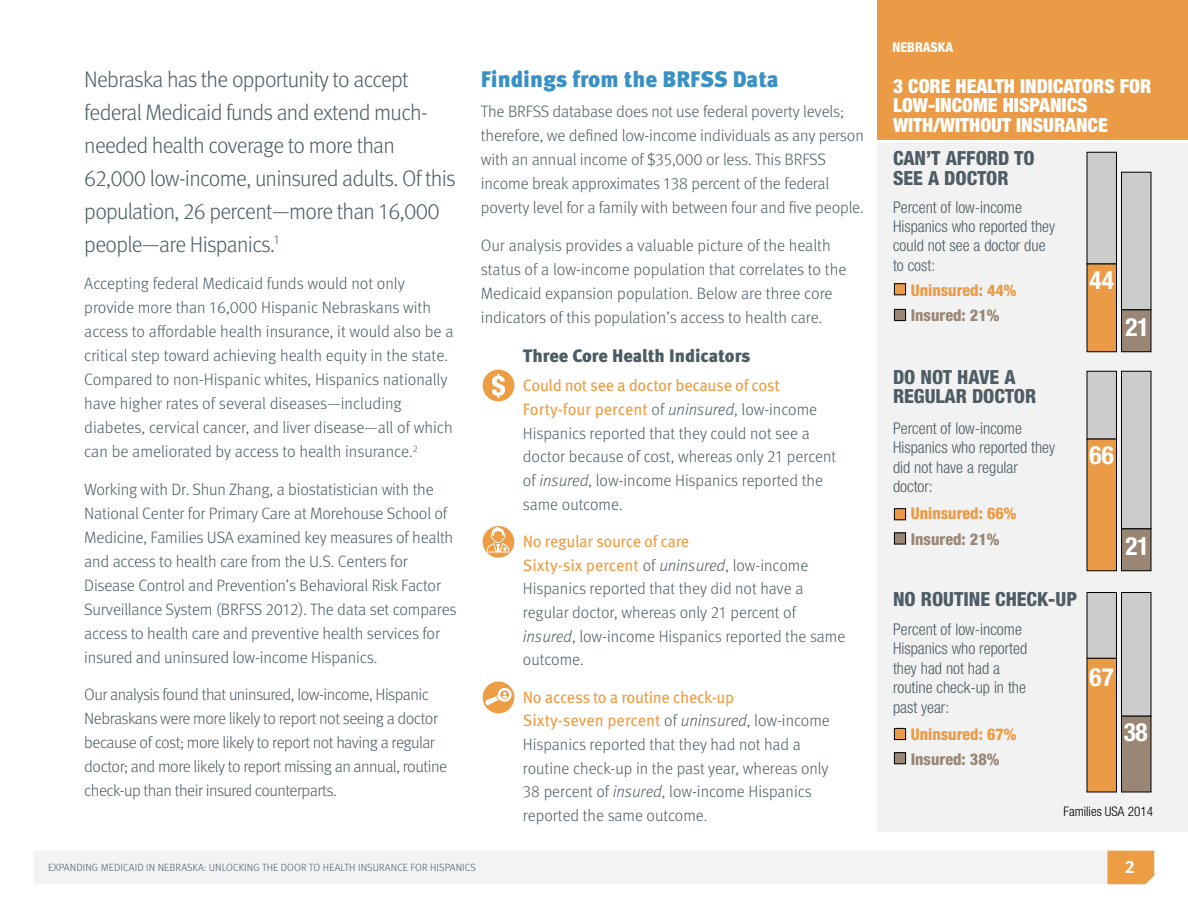
<style>
.page{position:relative;width:1188px;height:918px;background:#fff}
.page>*{position:absolute;margin:0;border:0;box-sizing:border-box;transform-origin:0 0}
.t1{font:700 condensed 25.2px "Helvetica Neue LT Std";letter-spacing:-.01em;color:#fff}
.BODY_-_INTRO{font:300 22.5px/33px "Meta OT";letter-spacing:-.03em;color:#4b5c65}
.t2{font:900 22.5px "Meta OT";color:#3990c5}
.t3{font:900 condensed 19.5px/19.5px "Helvetica Neue LT Std";color:#fff}
.t4{font:800 condensed 19.5px/19.5px "Helvetica Neue LT Std";color:#4d5c65}
.t5{font:900 18px "Meta OT";color:#4b5c65}
.t6{font:700 18px "Meta OT";color:#fff}
.BODY{font:300 16.5px/24px "Meta OT";letter-spacing:-.01em;color:#4b5c65}
.BODY_-_INTRO-2{font:300 16.5px/23.7px "Meta OT";color:#4b5c65}
.BODY-2{font:300 16.5px/24px "Meta OT";letter-spacing:-.03em;color:#4b5c65}
.t7{font:300 condensed 16.2px/19.5px "Helvetica Neue LT Std";color:#4d5c65}
.t8{font:800 condensed 16.2px/25.5px "Helvetica Neue LT Std";color:#eb9b45}
.t9{font:800 condensed 16.2px "Helvetica Neue LT Std";color:#998675}
.t10{font:800 condensed 13.5px "Helvetica Neue LT Std";color:#fff}
.t11{font:300 condensed 13.2px "Helvetica Neue LT Std";color:#000}
.t12{font:300 10.5px "Meta OT";letter-spacing:.01em;color:#4b5c65}
.s1{font-weight:400;color:#ed9d44}
.s2{font-style:italic}
.s3{color:#998675}
</style>
<div class="page">
<div style="left:34px;top:851px;width:1120px;height:33px;background:#f2f3f4"></div>
<div style="left:878px;top:142px;width:310px;height:690px;background:#f2f2f2"></div>
<div style="left:1087px;top:152px;width:29px;height:112px;background:#ccc"></div>
<div style="left:1087px;top:152px;width:30px;height:112px;border:1px solid #000"></div>
<div style="left:1122px;top:172px;width:29px;height:138px;background:#ccc"></div>
<div style="left:1121px;top:172px;width:30px;height:138px;border:1px solid #000"></div>
<div style="left:1087px;top:371px;width:29px;height:68px;background:#ccc"></div>
<div style="left:1087px;top:371px;width:30px;height:68px;border:1px solid #000"></div>
<div style="left:1122px;top:371px;width:29px;height:158px;background:#ccc"></div>
<div style="left:1121px;top:371px;width:30px;height:158px;border:1px solid #000"></div>
<div style="left:1087px;top:592px;width:29px;height:66px;background:#ccc"></div>
<div style="left:1087px;top:592px;width:30px;height:67px;border:1px solid #000"></div>
<div style="left:1122px;top:592px;width:29px;height:124px;background:#ccc"></div>
<div style="left:1121px;top:592px;width:30px;height:125px;border:1px solid #000"></div>
<div style="left:1087px;top:264px;width:29px;height:88px;background:#eb9b45"></div>
<div style="left:1087px;top:264px;width:30px;height:88px;border:1px solid #000"></div>
<div style="left:1122px;top:310px;width:29px;height:42px;background:#998675"></div>
<div style="left:1121px;top:309px;width:30px;height:43px;border:1px solid #000"></div>
<div style="left:1087px;top:439px;width:29px;height:132px;background:#eb9b45"></div>
<div style="left:1087px;top:439px;width:30px;height:132px;border:1px solid #000"></div>
<div style="left:1122px;top:529px;width:29px;height:42px;background:#998675"></div>
<div style="left:1121px;top:528px;width:30px;height:43px;border:1px solid #000"></div>
<div style="left:1087px;top:658px;width:29px;height:134px;background:#eb9b45"></div>
<div style="left:1087px;top:658px;width:30px;height:134px;border:1px solid #000"></div>
<div style="left:1122px;top:716px;width:29px;height:76px;background:#998675"></div>
<div style="left:1121px;top:716px;width:30px;height:76px;border:1px solid #000"></div>
<div style="left:894px;top:284px;width:12px;height:11px;background:#eb9b45"></div>
<div style="left:894px;top:283px;width:12px;height:12px;border:1px solid #000"></div>
<div style="left:894px;top:309px;width:12px;height:12px;background:#998675"></div>
<div style="left:894px;top:309px;width:12px;height:12px;border:1px solid #000"></div>
<div style="left:894px;top:728px;width:12px;height:12px;background:#eb9b45"></div>
<div style="left:894px;top:728px;width:12px;height:12px;border:1px solid #000"></div>
<div style="left:894px;top:753px;width:12px;height:11px;background:#998675"></div>
<div style="left:894px;top:752px;width:12px;height:12px;border:1px solid #000"></div>
<div style="left:878px;top:0;width:310px;height:140px;background:#eb9b45"></div>
<div style="left:894px;top:509px;width:12px;height:11px;background:#eb9b45"></div>
<div style="left:894px;top:508px;width:12px;height:12px;border:1px solid #000"></div>
<div style="left:894px;top:533px;width:12px;height:11px;background:#998675"></div>
<div style="left:894px;top:533px;width:12px;height:11px;border:1px solid #000"></div>
<svg style="left:483px;top:526px;width:31px;height:32px"></svg>
<svg style="left:487px;top:527px;width:22px;height:25px"></svg>
<div style="left:483px;top:682px;width:31px;height:31px;background:#ed9d44;border-radius:50%"></div>
<svg style="left:485px;top:687px;width:28px;height:18px"></svg>
<div style="left:483px;top:370px;width:31px;height:31px;background:#ed9d44;border-radius:50%"></div>
<svg style="left:492px;top:374px;width:13px;height:24px"></svg>
<p class="BODY_-_INTRO" style="left:84px;top:63px;width:373px">Nebraska has the opportunity to accept federal Medicaid funds and extend much&shy;needed health coverage to more than 62,000 low-income, uninsured adults. Of this population, 26 percent—more than 16,000 people—are Hispanics.<sup>1</sup></p>
<p class="BODY" style="left:84px;top:272px;width:371px">Accepting federal Medicaid funds would not only provide more than 16,000 Hispanic Nebraskans with access to affordable health insurance, it would also be a critical step toward achieving health equity in the state.<br>Compared to non-Hispanic whites, Hispanics nationally have higher rates of several diseases—including diabetes, cervical cancer, and liver disease—all of which can be ameliorated by access to health insurance.<sup>2</sup></p>
<p class="BODY" style="left:84px;top:477px;width:374px">Working with Dr. Shun Zhang, a biostatistician with the National Center for Primary Care at Morehouse School of Medicine, Families USA examined key measures of health and access to health care from the U.S. Centers for Disease Control and Prevention’s Behavioral Risk Factor Surveillance System (BRFSS 2012). The data set compares access to health care and preventive health services for insured and uninsured low-income Hispanics.</p>
<p class="BODY-2" style="left:84px;top:683px;width:364px">Our analysis found that uninsured, low-income, Hispanic Nebraskans were more likely to report not seeing a doctor because of cost; more likely to report not having a regular doctor; and more likely to report missing an annual, routine check-up than their insured counterparts.</p>
<h1 class="t2" style="left:481px;top:65px;width:299px">Findings from the BRFSS Data</h1>
<p class="BODY" style="left:481px;top:100px;width:384px">The BRFSS database does not use federal poverty levels; therefore, we defined low-income individuals as any person with an annual income of $35,000 or less. This BRFSS income break approximates 138 percent of the federal poverty level for a family with between four and five people.</p>
<p class="BODY" style="left:481px;top:233px;width:367px">Our analysis provides a valuable picture of the health status of a low-income population that correlates to the Medicaid expansion population. Below are three core indicators of this population’s access to health care.</p>
<h2 class="t5" style="left:523px;top:345px;width:229px">Three Core Health Indicators</h2>
<p class="BODY_-_INTRO-2" style="left:523px;top:374px;width:315px"><span class="s1">Could not see a doctor because of cost Forty-four percent</span> of <span class="s2">uninsured</span>, low-income Hispanics reported that they could not see a doctor because of cost, whereas only 21 percent of <span class="s2">insured</span>, low-income Hispanics reported the same outcome.</p>
<p class="BODY_-_INTRO-2" style="left:523px;top:530px;width:324px"><span class="s1">No regular source of care<br>Sixty-six percent</span> of <span class="s2">uninsured</span>, low-income Hispanics reported that they did not have a regular doctor, whereas only 21 percent of <span class="s2">insured</span>, low-income Hispanics reported the same outcome.</p>
<p class="BODY_-_INTRO-2" style="left:523px;top:685px;width:308px"><span class="s1">No access to a routine check-up<br>Sixty-seven percent</span> of <span class="s2">uninsured</span>, low-income Hispanics reported that they had not had a routine check-up in the past year, whereas only 38 percent of <span class="s2">insured</span>, low-income Hispanics reported the same outcome.</p>
<p class="t10" style="left:892px;top:39px;width:62px">NEBRASKA</p>
<p class="t3" style="left:893px;top:76px;width:260px">3 CORE HEALTH INDICATORS FOR<br>LOW-INCOME HISPANICS<br>WITH/WITHOUT INSURANCE</p>
<p class="t4" style="left:893px;top:148px;width:143px">CAN’T AFFORD TO<br>SEE A DOCTOR</p>
<p class="t7" style="left:893px;top:197px;width:164px">Percent of low-income<br>Hispanics who reported they could not see a doctor due to cost:</p>
<p class="t8" style="left:911px;top:277px;width:107px">Uninsured: 44%<br><span class="s3">Insured: 21%</span></p>
<p class="t4" style="left:893px;top:367px;width:145px">DO NOT HAVE A<br>REGULAR DOCTOR</p>
<p class="t7" style="left:893px;top:418px;width:164px">Percent of low-income<br>Hispanics who reported they did not have a regular doctor:</p>
<p class="t8" style="left:911px;top:501px;width:107px">Uninsured: 66%<br><span class="s3">Insured: 21%</span></p>
<p class="t1" style="left:1090px;top:265px;width:26px">44</p>
<p class="t1" style="left:1125px;top:312px;width:25px">21</p>
<p class="t1" style="left:1090px;top:440px;width:26px">66</p>
<p class="t1" style="left:1125px;top:531px;width:25px">21</p>
<p class="t4" style="left:893px;top:589px;width:186px">NO ROUTINE CHECK-UP</p>
<p class="t7" style="left:893px;top:619px;width:136px">Percent of low-income<br>Hispanics who reported they had not had a routine check-up in the past year:</p>
<p class="t1" style="left:1090px;top:662px;width:26px">67</p>
<p class="t8" style="left:911px;top:721px;width:107px">Uninsured: 67%</p>
<p class="t1" style="left:1124px;top:717px;width:25px">38</p>
<p class="t9" style="left:911px;top:749px;width:90px">Insured: 38%</p>
<p class="t11" style="left:1063px;top:804px;width:91px">Families USA 2014</p>
<p class="t12" style="left:48px;top:862px;width:429px">EXPANDING MEDICAID IN NEBRASKA: UNLOCKING THE DOOR TO HEALTH INSURANCE FOR HISPANICS</p>
<p class="t6" style="left:1125px;top:855px;width:12px">2</p>
</div>
